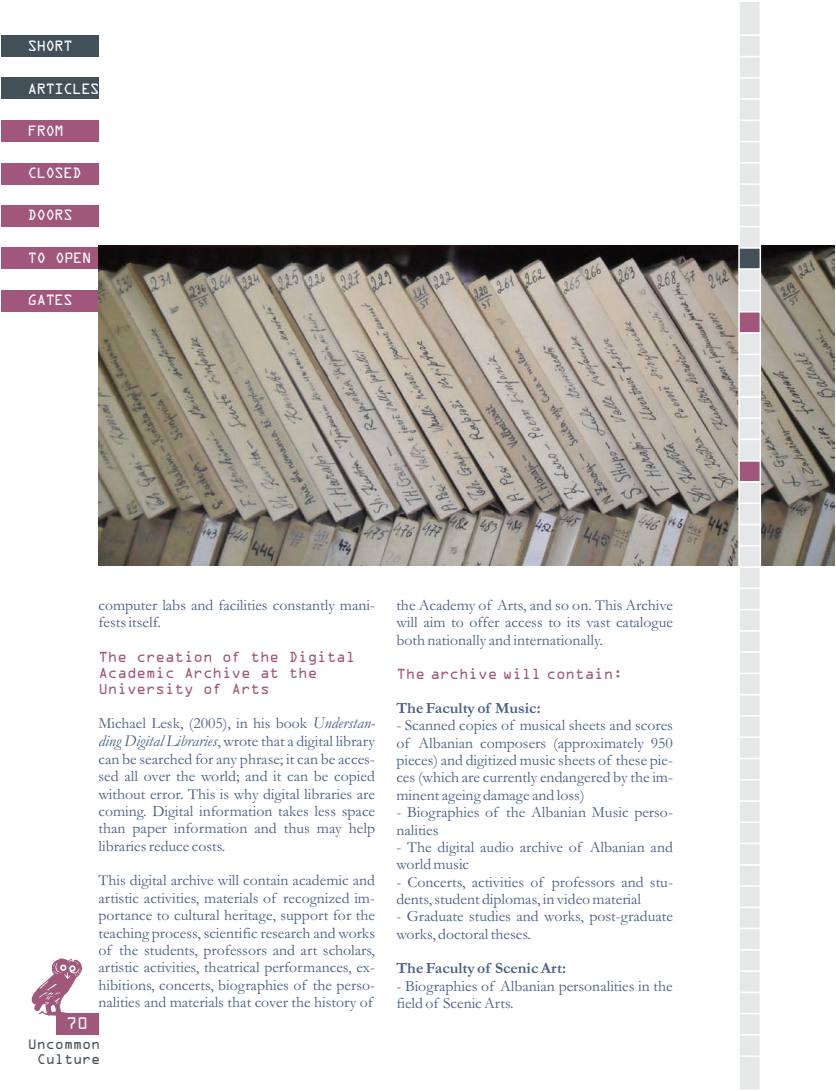
<style>
.page{position:relative;width:836px;height:1091px;background:#fff}
.page>*{position:absolute;margin:0;border:0;box-sizing:border-box;transform-origin:0 0}
.t1{font:18px "OCRA Extended";color:#fff}
.t2{font:16.05px "OCRA Extended";letter-spacing:-.05em;color:#fff}
.t3{font:15.75px/17.4px "Garamond";color:#485e88}
.t4{font:15.75px/15.9px "OCRA Extended";color:#a1577b}
.t5{font:700 15.75px "Garamond";color:#485e88}
.t6{font:15px/15.5px "OCRA Extended";color:#425159;text-align:right}
.s1{font-style:italic;font-size:16.5px}
</style>
<div class="page">
<div style="left:1px;top:35px;width:97px;height:22px;background:#425159"></div>
<div style="left:1px;top:120px;width:97px;height:22px;background:#a1577b"></div>
<div style="left:1px;top:163px;width:97px;height:21px;background:#a1577b"></div>
<div style="left:1px;top:205px;width:97px;height:22px;background:#a1577b"></div>
<div style="left:56px;top:1013px;width:43px;height:21px;background:#a1577b"></div>
<svg style="left:32px;top:958px;width:50px;height:58px"></svg>
<div style="left:1px;top:78px;width:97px;height:21px;background:#425159"></div>
<div style="left:1px;top:248px;width:97px;height:21px;background:#a1577b"></div>
<div style="left:1px;top:290px;width:97px;height:22px;background:#a1577b"></div>
<img style="left:98px;top:245px;width:736px;height:320px">
<div style="left:738px;top:757px;width:23px;height:23px;background:#e6e7e9;border:2px solid #fff"></div>
<div style="left:738px;top:56px;width:23px;height:23px;background:#e6e7e9;border:2px solid #fff"></div>
<div style="left:738px;top:906px;width:23px;height:23px;background:#e6e7e9;border:2px solid #fff"></div>
<div style="left:738px;top:885px;width:23px;height:23px;background:#e6e7e9;border:2px solid #fff"></div>
<div style="left:738px;top:694px;width:23px;height:22px;background:#e6e7e9;border:2px solid #fff"></div>
<div style="left:738px;top:120px;width:23px;height:22px;background:#e6e7e9;border:2px solid #fff"></div>
<div style="left:738px;top:991px;width:23px;height:23px;background:#e6e7e9;border:2px solid #fff"></div>
<div style="left:738px;top:1055px;width:23px;height:35px;background:#e6e7e9;border:2px solid #fff"></div>
<div style="left:738px;top:672px;width:23px;height:23px;background:#e6e7e9;border:2px solid #fff"></div>
<div style="left:738px;top:141px;width:23px;height:23px;background:#e6e7e9;border:2px solid #fff"></div>
<div style="left:738px;top:970px;width:23px;height:23px;background:#e6e7e9;border:2px solid #fff"></div>
<div style="left:738px;top:821px;width:23px;height:23px;background:#e6e7e9;border:2px solid #fff"></div>
<div style="left:738px;top:800px;width:23px;height:23px;background:#e6e7e9;border:2px solid #fff"></div>
<div style="left:738px;top:1px;width:23px;height:35px;background:#e6e7e9;border:2px solid #fff"></div>
<div style="left:738px;top:779px;width:23px;height:22px;background:#e6e7e9;border:2px solid #fff"></div>
<div style="left:738px;top:35px;width:23px;height:22px;background:#e6e7e9;border:2px solid #fff"></div>
<div style="left:738px;top:736px;width:23px;height:23px;background:#e6e7e9;border:2px solid #fff"></div>
<div style="left:738px;top:77px;width:23px;height:23px;background:#e6e7e9;border:2px solid #fff"></div>
<div style="left:738px;top:630px;width:23px;height:23px;background:#e6e7e9;border:2px solid #fff"></div>
<div style="left:738px;top:183px;width:23px;height:23px;background:#e6e7e9;border:2px solid #fff"></div>
<div style="left:738px;top:927px;width:23px;height:23px;background:#e6e7e9;border:2px solid #fff"></div>
<div style="left:738px;top:864px;width:23px;height:22px;background:#e6e7e9;border:2px solid #fff"></div>
<div style="left:738px;top:715px;width:23px;height:23px;background:#e6e7e9;border:2px solid #fff"></div>
<div style="left:738px;top:98px;width:23px;height:23px;background:#e6e7e9;border:2px solid #fff"></div>
<div style="left:738px;top:1012px;width:23px;height:23px;background:#e6e7e9;border:2px solid #fff"></div>
<div style="left:738px;top:1034px;width:23px;height:22px;background:#e6e7e9;border:2px solid #fff"></div>
<div style="left:738px;top:651px;width:23px;height:23px;background:#e6e7e9;border:2px solid #fff"></div>
<div style="left:738px;top:162px;width:23px;height:23px;background:#e6e7e9;border:2px solid #fff"></div>
<div style="left:738px;top:949px;width:23px;height:22px;background:#e6e7e9;border:2px solid #fff"></div>
<div style="left:738px;top:842px;width:23px;height:23px;background:#e6e7e9;border:2px solid #fff"></div>
<div style="left:738px;top:609px;width:23px;height:22px;background:#e6e7e9;border:2px solid #fff"></div>
<div style="left:738px;top:205px;width:23px;height:22px;background:#e6e7e9;border:2px solid #fff"></div>
<div style="left:738px;top:587px;width:23px;height:23px;background:#e6e7e9;border:2px solid #fff"></div>
<div style="left:738px;top:226px;width:23px;height:23px;background:#e6e7e9;border:2px solid #fff"></div>
<div style="left:738px;top:523px;width:23px;height:23px;background:#e6e7e9;border:2px solid #fff"></div>
<div style="left:738px;top:290px;width:23px;height:22px;background:#e6e7e9;border:2px solid #fff"></div>
<div style="left:738px;top:460px;width:23px;height:22px;background:#a1577b;border:2px solid #fff"></div>
<div style="left:738px;top:353px;width:23px;height:23px;background:#e6e7e9;border:2px solid #fff"></div>
<div style="left:738px;top:502px;width:23px;height:23px;background:#e6e7e9;border:2px solid #fff"></div>
<div style="left:738px;top:311px;width:23px;height:23px;background:#a1577b;border:2px solid #fff"></div>
<div style="left:738px;top:481px;width:23px;height:23px;background:#e6e7e9;border:2px solid #fff"></div>
<div style="left:738px;top:332px;width:23px;height:23px;background:#e6e7e9;border:2px solid #fff"></div>
<div style="left:738px;top:566px;width:23px;height:23px;background:#e6e7e9;border:2px solid #fff"></div>
<div style="left:738px;top:247px;width:23px;height:23px;background:#425159;border:2px solid #fff"></div>
<div style="left:738px;top:417px;width:23px;height:23px;background:#e6e7e9;border:2px solid #fff"></div>
<div style="left:738px;top:396px;width:23px;height:23px;background:#e6e7e9;border:2px solid #fff"></div>
<div style="left:738px;top:545px;width:23px;height:23px;background:#e6e7e9;border:2px solid #fff"></div>
<div style="left:738px;top:268px;width:23px;height:23px;background:#e6e7e9;border:2px solid #fff"></div>
<div style="left:738px;top:438px;width:23px;height:23px;background:#e6e7e9;border:2px solid #fff"></div>
<div style="left:738px;top:375px;width:23px;height:22px;background:#e6e7e9;border:2px solid #fff"></div>
<p class="t2" style="left:28px;top:41px;width:47px">SHORT</p>
<p class="t2" style="left:28px;top:83px;width:74px">ARTICLES</p>
<p class="t2" style="left:28px;top:125px;width:38px">FROM</p>
<p class="t2" style="left:28px;top:168px;width:56px">CLOSED</p>
<p class="t2" style="left:28px;top:210px;width:47px">DOORS</p>
<p class="t2" style="left:28px;top:252px;width:65px">TO OPEN</p>
<p class="t2" style="left:28px;top:294px;width:47px">GATES</p>
<p class="t3" style="left:98px;top:598px;width:278px">computer labs and facilities constantly mani&shy;fests itself.</p>
<p class="t4" style="left:98px;top:650px;width:258px">The creation of the Digital<br>Academic Archive at the<br>University of Arts</p>
<p class="t1" style="left:66px;top:1017px;width:23px">70</p>
<p class="t3" style="left:98px;top:716px;width:278px;text-align:justify">Michael Lesk, (2005), in his book <span class="s1">Understan&shy;ding Digital Libraries</span>, wrote that a digital library can be searched for any phrase; it can be acces&shy;sed all over the world; and it can be copied without error. This is why digital libraries are coming. Digital information takes less space than paper information and thus may help libraries reduce costs.</p>
<p class="t3" style="left:98px;top:873px;width:278px;text-align:justify">This digital archive will contain academic and artistic activities, materials of recognized im&shy;portance to cultural heritage, support for the teaching process, scientific research and works of the students, professors and art scholars, artistic activities, theatrical performances, ex&shy;hibitions, concerts, biographies of the perso&shy;nalities and materials that cover the history of</p>
<p class="t6" style="left:28px;top:1037px;width:74px">Uncommon<br>Culture</p>
<p class="t3" style="left:396px;top:598px;width:278px;text-align:justify">the Academy of Arts, and so on. This Archive will aim to offer access to its vast catalogue both nationally and internationally.</p>
<p class="t4" style="left:396px;top:667px;width:228px">The archive will contain:</p>
<p class="t5" style="left:396px;top:702px;width:146px">The Faculty of Music:</p>
<p class="t3" style="left:396px;top:718px;width:278px;text-align:justify">- Scanned copies of musical sheets and scores of Albanian composers (approximately 950 pieces) and digitized music sheets of these pie&shy;ces (which are currently endangered by the im&shy;minent ageing damage and loss)</p>
<p class="t3" style="left:396px;top:805px;width:278px">- Biographies of the Albanian Music perso&shy;nalities</p>
<p class="t3" style="left:396px;top:840px;width:278px">- The digital audio archive of Albanian and world music</p>
<p class="t3" style="left:396px;top:874px;width:278px">- Concerts, activities of professors and stu&shy;dents, student diplomas, in video material</p>
<p class="t3" style="left:396px;top:909px;width:278px">- Graduate studies and works, post-graduate works, doctoral theses.</p>
<p class="t5" style="left:396px;top:963px;width:171px">The Faculty of Scenic Art:</p>
<p class="t3" style="left:396px;top:979px;width:278px">- Biographies of Albanian personalities in the field of Scenic Arts.</p>
</div>
